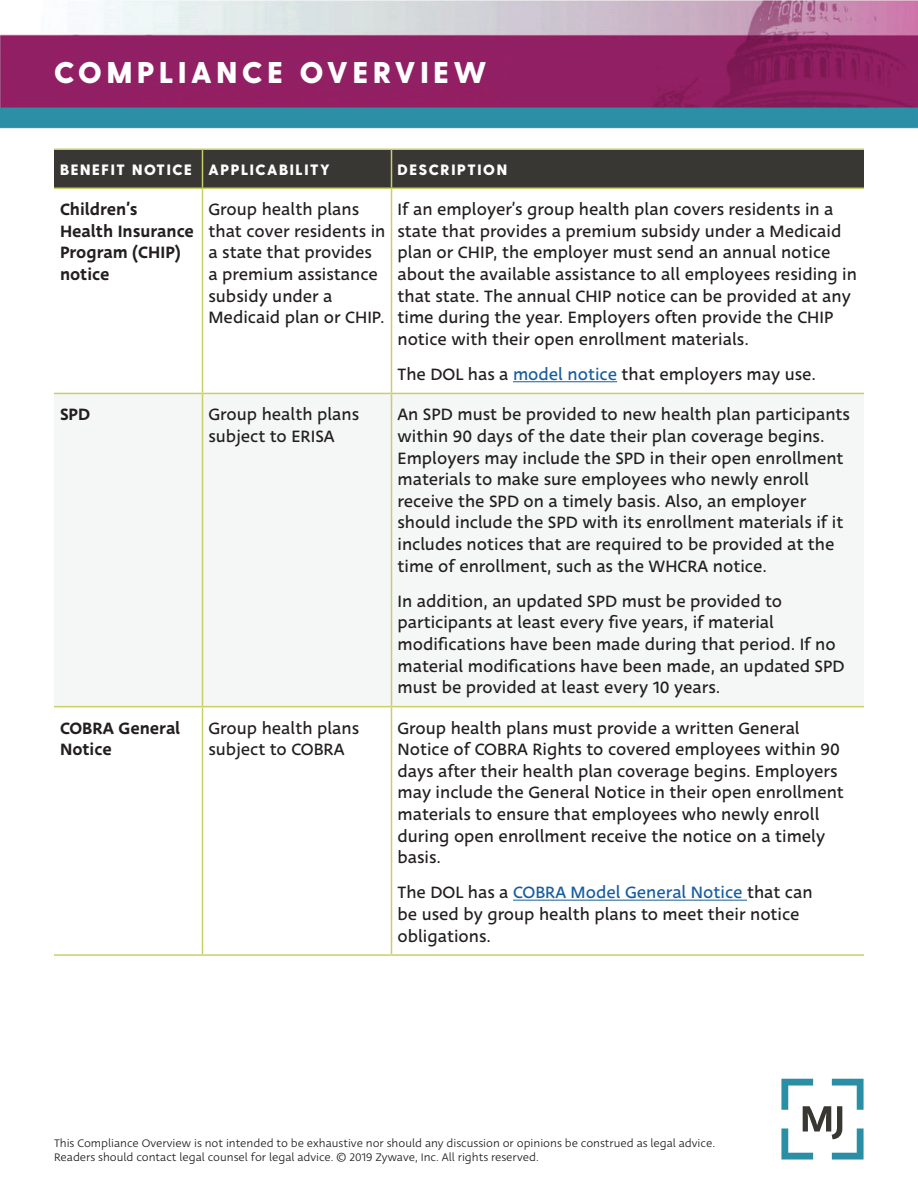
<style>
.page{position:relative;width:918px;height:1188px;background:#fff}
.page>*{position:absolute;margin:0;border:0;box-sizing:border-box;transform-origin:0 0}
.t1{font:800 30px "Greycliff CF";letter-spacing:.16em;color:#fff}
.t2{font:18px/21.6px "Deva Ideal";color:#231f20}
.t3{font:500 18px/21.6px "Deva Ideal";color:#231f20}
.t4{font:800 15px "Greycliff CF";letter-spacing:.11em;color:#fff}
.t5{font:12px/14.4px "Deva Ideal";color:#231f20}
.s1{color:#175d9e}
</style>
<div class="page">
<img style="left:0;top:0;width:918px;height:1079px">
<svg style="left:781px;top:1079px;width:83px;height:81px"></svg>
<div style="left:54px;top:150px;width:810px;height:37px;background:#383733"></div>
<div style="left:54px;top:394px;width:810px;height:312px;background:#f5f7f7"></div>
<hr style="left:54px;top:148px;width:148px;height:2px;background:#c8cf67">
<hr style="left:202px;top:148px;width:190px;height:2px;background:#c8cf67">
<hr style="left:202px;top:150px;width:1px;height:37px;background:#c8cf67">
<hr style="left:392px;top:148px;width:472px;height:2px;background:#c8cf67">
<hr style="left:391px;top:150px;width:1px;height:37px;background:#c8cf67">
<hr style="left:54px;top:187px;width:148px;height:2px;background:#c8cf67">
<hr style="left:202px;top:187px;width:190px;height:2px;background:#c8cf67">
<hr style="left:392px;top:187px;width:472px;height:2px;background:#c8cf67">
<hr style="left:202px;top:189px;width:1px;height:204px;background:#c8cf67">
<hr style="left:391px;top:189px;width:1px;height:204px;background:#c8cf67">
<hr style="left:54px;top:393px;width:148px;height:1px;background:#c8cf67">
<hr style="left:202px;top:393px;width:190px;height:1px;background:#c8cf67">
<hr style="left:202px;top:394px;width:1px;height:312px;background:#c8cf67">
<hr style="left:392px;top:393px;width:472px;height:1px;background:#c8cf67">
<hr style="left:391px;top:394px;width:1px;height:312px;background:#c8cf67">
<hr style="left:54px;top:706px;width:148px;height:1px;background:#c8cf67">
<hr style="left:202px;top:706px;width:190px;height:1px;background:#c8cf67">
<hr style="left:202px;top:707px;width:1px;height:247px;background:#c8cf67">
<hr style="left:392px;top:706px;width:472px;height:1px;background:#c8cf67">
<hr style="left:391px;top:707px;width:1px;height:247px;background:#c8cf67">
<hr style="left:54px;top:954px;width:148px;height:2px;background:#c8cf67">
<hr style="left:202px;top:954px;width:190px;height:2px;background:#c8cf67">
<hr style="left:392px;top:954px;width:472px;height:2px;background:#c8cf67">
<hr style="left:513px;top:381px;width:104px;height:1px;background:#175d9e">
<hr style="left:513px;top:900px;width:234px;height:1px;background:#175d9e">
<h1 class="t1" style="left:54px;top:54px;width:434px">COMPLIANCE OVERVIEW</h1>
<h2 class="t4" style="left:60px;top:160px;width:133px">BENEFIT NOTICE</h2>
<h2 class="t4" style="left:209px;top:160px;width:123px">APPLICABILITY</h2>
<h2 class="t4" style="left:398px;top:160px;width:111px">DESCRIPTION</h2>
<p class="t3" style="left:60px;top:199px;width:136px">Children’s<br>Health Insurance<br>Program (CHIP) notice</p>
<p class="t2" style="left:208px;top:199px;width:178px">Group health plans that cover residents in a state that provides a premium assistance subsidy under a<br>Medicaid plan or CHIP.</p>
<p class="t2" style="left:398px;top:199px;width:461px">If an employer’s group health plan covers residents in a state that provides a premium subsidy under a Medicaid plan or CHIP, the employer must send an annual notice about the available assistance to all employees residing in that state. The annual CHIP notice can be provided at any time during the year. Employers often provide the CHIP notice with their open enrollment materials.</p>
<p class="t2" style="left:398px;top:364px;width:420px">The DOL has a <span class="s1">model notice</span> that employers may use.</p>
<p class="t3" style="left:60px;top:404px;width:32px">SPD</p>
<p class="t2" style="left:208px;top:404px;width:152px">Group health plans subject to ERISA</p>
<p class="t2" style="left:398px;top:404px;width:454px">An SPD must be provided to new health plan participants within 90 days of the date their plan coverage begins.<br>Employers may include the SPD in their open enrollment materials to make sure employees who newly enroll receive the SPD on a timely basis. Also, an employer should include the SPD with its enrollment materials if it includes notices that are required to be provided at the time of enrollment, such as the WHCRA notice.</p>
<p class="t2" style="left:398px;top:590px;width:449px">In addition, an updated SPD must be provided to participants at least every five years, if material modifications have been made during that period. If no material modifications have been made, an updated SPD must be provided at least every 10 years.</p>
<p class="t3" style="left:60px;top:717px;width:122px">COBRA General<br>Notice</p>
<p class="t2" style="left:208px;top:717px;width:152px">Group health plans subject to COBRA</p>
<p class="t2" style="left:398px;top:717px;width:448px">Group health plans must provide a written General Notice of COBRA Rights to covered employees within 90 days after their health plan coverage begins. Employers may include the General Notice in their open enrollment materials to ensure that employees who newly enroll during open enrollment receive the notice on a timely basis.</p>
<p class="t2" style="left:398px;top:882px;width:417px">The DOL has a <span class="s1">COBRA Model General Notice</span> that can be used by group health plans to meet their notice obligations.</p>
<p class="t5" style="left:54px;top:1136px;width:663px">This Compliance Overview is not intended to be exhaustive nor should any discussion or opinions be construed as legal advice.<br>Readers should contact legal counsel for legal advice. © 2019 Zywave, Inc. All rights reserved.</p>
</div>
